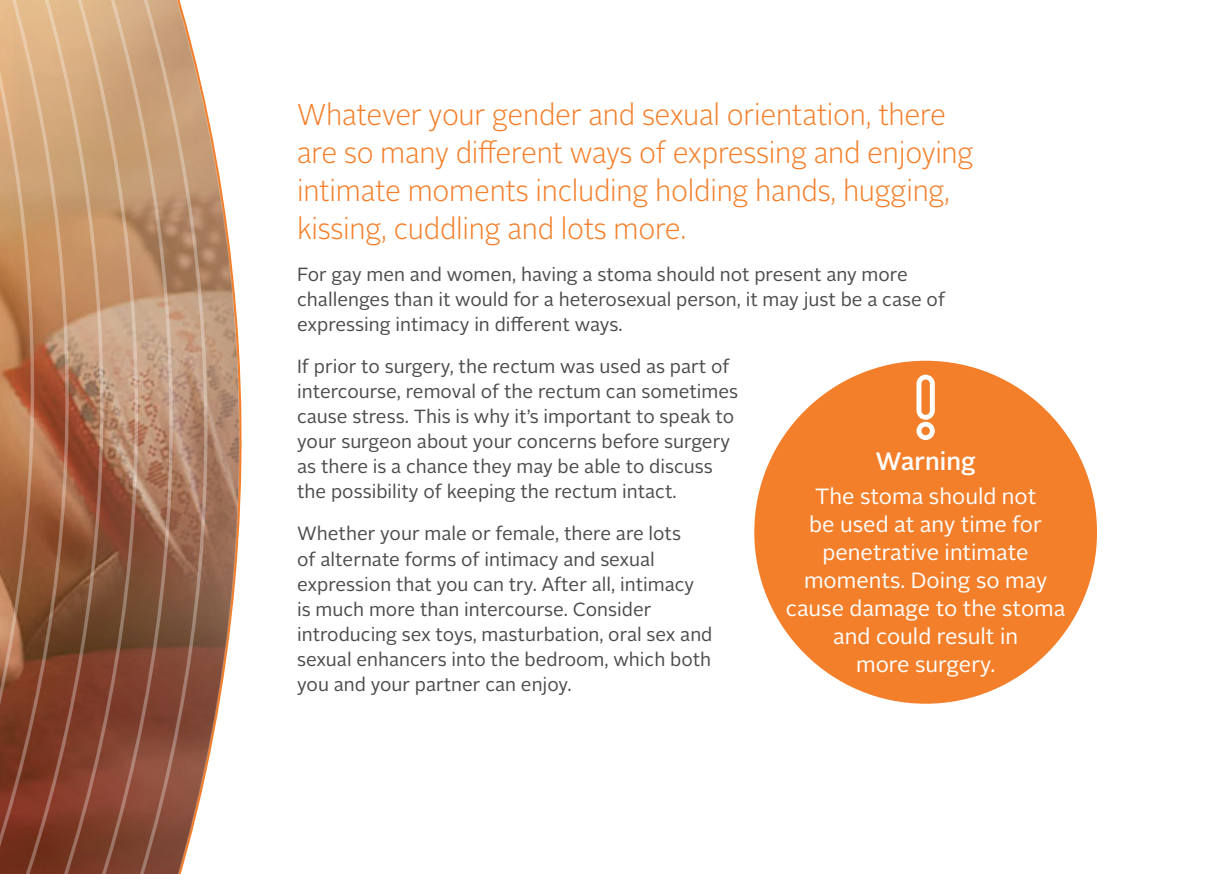
<style>
.page{position:relative;width:1225px;height:874px;background:#fff}
.page>*{position:absolute;margin:0;border:0;box-sizing:border-box;transform-origin:0 0}
.t1{font:300 30px/38px "Alright Sans LP Bay";letter-spacing:-.01em;color:#f47f2a;scale:.95 1}
.t2{font:500 25px "Alright Sans LP Bay";color:#fff}
.t3{font:22px/28px "Alright Sans LP Bay";color:#fff;text-align:center}
.t4{font:19px/25px "Alright Sans LP Bay";color:#4b4c4d}
</style>
<div class="page">
<svg style="left:0;top:0;width:242px;height:873px;background:#b08165"></svg>
<div style="left:754px;top:360px;width:343px;height:343px;background:#f47f2a;border-radius:50%"></div>
<svg style="left:916px;top:374px;width:18px;height:66px"></svg>
<h1 class="t1" style="left:297px;top:96px;width:713px">Whatever your gender and sexual orientation, there are so many different ways of expressing and enjoying intimate moments including holding hands, hugging, kissing, cuddling and lots more.</h1>
<p class="t4" style="left:297px;top:262px;width:649px">For gay men and women, having a stoma should not present any more challenges than it would for a heterosexual person, it may just be a case of expressing intimacy in different ways.</p>
<p class="t4" style="left:297px;top:354px;width:442px">If prior to surgery, the rectum was used as part of intercourse, removal of the rectum can sometimes cause stress. This is why it’s important to speak to your surgeon about your concerns before surgery as there is a chance they may be able to discuss the possibility of keeping the rectum intact.</p>
<p class="t4" style="left:297px;top:521px;width:417px">Whether your male or female, there are lots<br>of alternate forms of intimacy and sexual expression that you can try. After all, intimacy is much more than intercourse. Consider introducing sex toys, masturbation, oral sex and sexual enhancers into the bedroom, which both you and your partner can enjoy.</p>
<h2 class="t2" style="left:875px;top:444px;width:102px">Warning</h2>
<p class="t3" style="left:785px;top:482px;width:281px">The stoma should not<br>be used at any time for penetrative intimate moments. Doing so may cause damage to the stoma and could result in<br>more surgery.</p>
</div>
